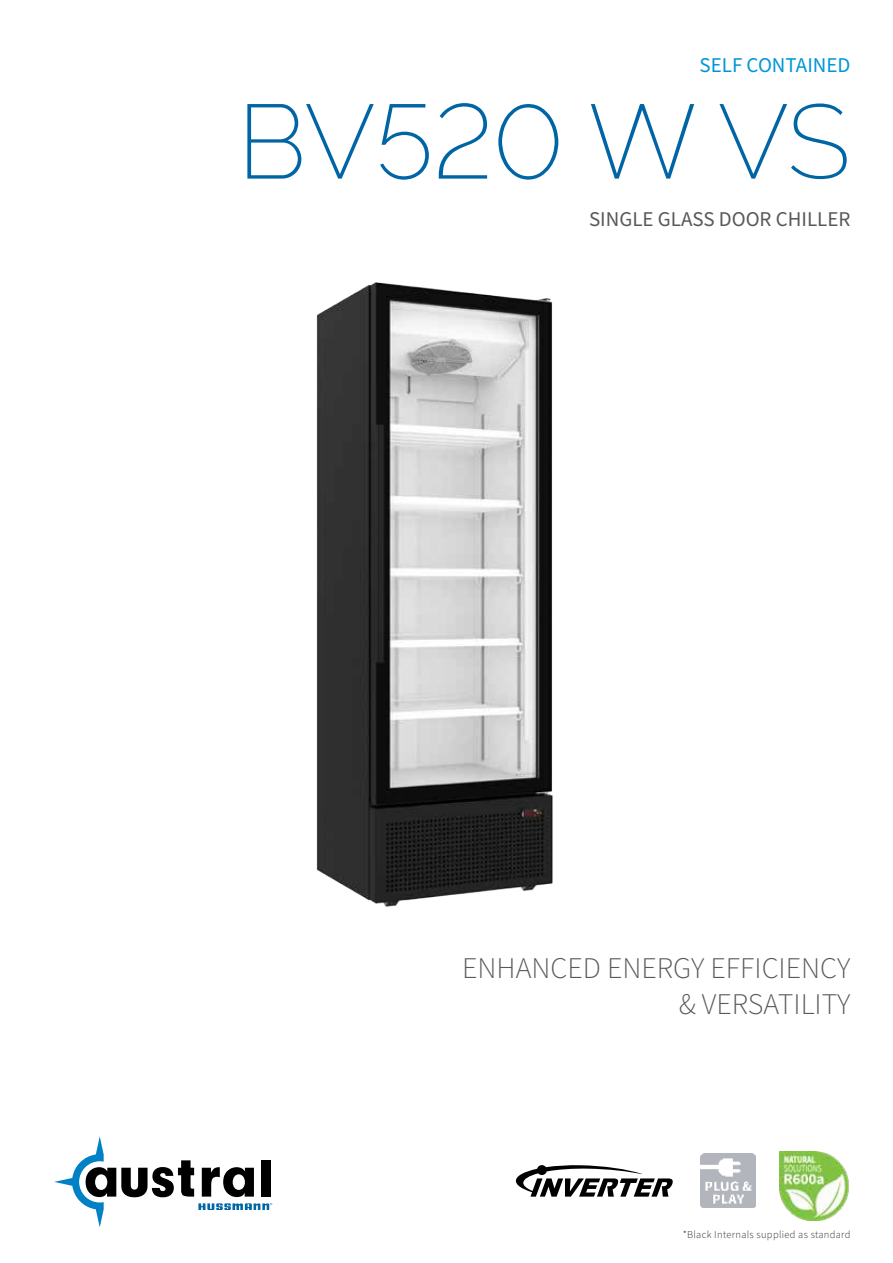
<style>
.page{position:relative;width:893px;height:1263px;background:#fff}
.page>*{position:absolute;margin:0;border:0;box-sizing:border-box;transform-origin:0 0}
.t1{font:200 105px "Raleway";color:#0065a4}
.t2{font:300 30px/36px "Source Sans Pro";color:#58595b;text-align:right}
.t3{font:21px "Source Sans Pro";color:#58595b}
.t4{font:21px "Source Sans Pro";color:#0096d6}
.t5{font:300 10.5px "Source Sans Pro";letter-spacing:.03em;color:#202529}
</style>
<div class="page">
<svg style="left:54px;top:1136px;width:218px;height:91px"></svg>
<svg style="left:516px;top:1165px;width:157px;height:31px"></svg>
<img style="left:701px;top:1154px;width:54px;height:54px">
<img style="left:779px;top:1151px;width:70px;height:69px">
<img style="left:316px;top:282px;width:237px;height:625px">
<p class="t4" style="left:699px;top:51px;width:149px">SELF CONTAINED</p>
<p class="t4" style="left:699px;top:52px;width:12px">SEL</p>
<p class="t4" style="left:747px;top:52px;width:13px">CON</p>
<p class="t4" style="left:796px;top:52px;width:12px">INED</p>
<h1 class="t1" style="left:237px;top:80px;width:615px">BV520 W VS</h1>
<p class="t3" style="left:589px;top:205px;width:263px">SINGLE GLASS DOOR CHILLER</p>
<h1 class="t1" style="left:395px;top:80px;width:461px">BV520 W</h1>
<p class="t3" style="left:589px;top:200px;width:263px">SINGLE GLASS DOOR CHILLER</p>
<h2 class="t2" style="left:462px;top:950px;width:390px">ENHANCED ENERGY EFFICIENCY &amp; VERSATILITY</h2>
<p class="t5" style="left:683px;top:1228px;width:169px">*Black Internals supplied as standard</p>
</div>
